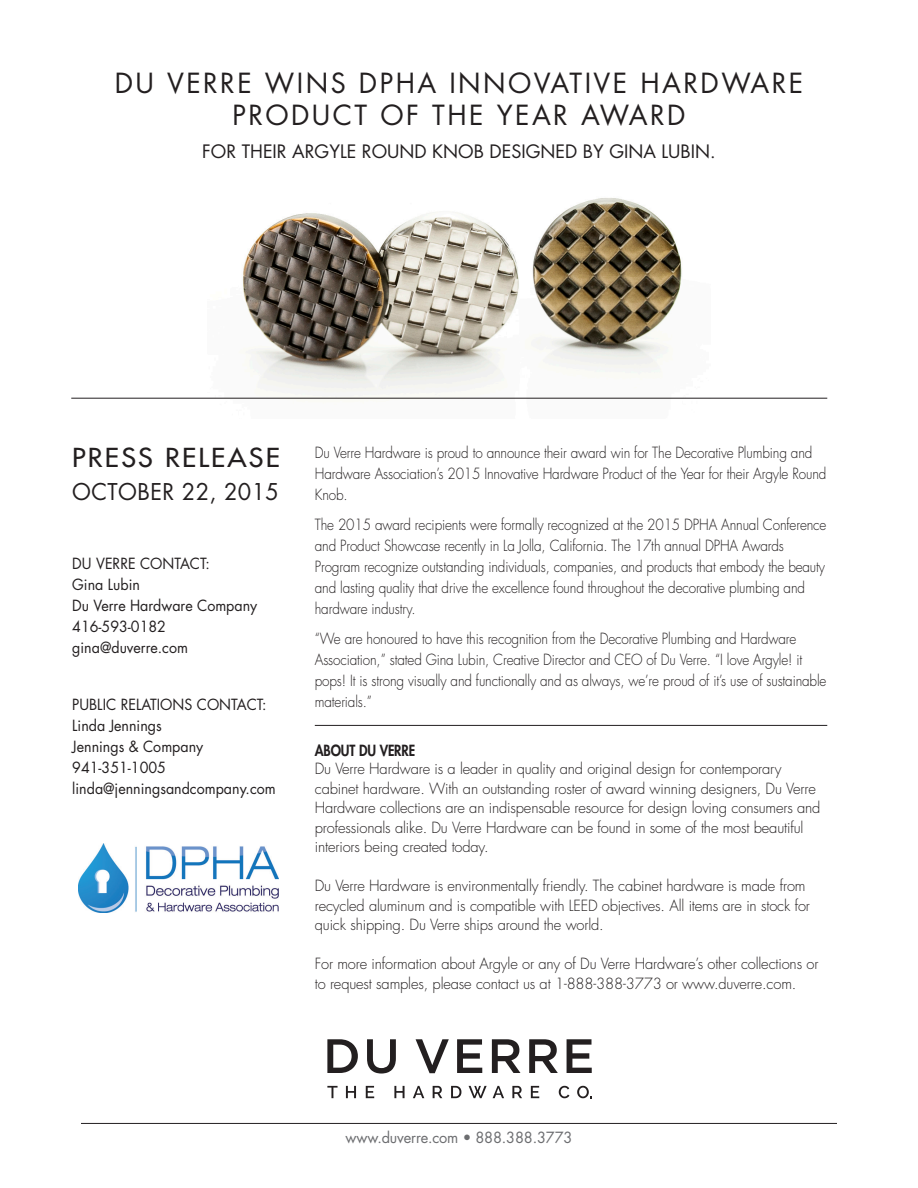
<style>
.page{position:relative;width:918px;height:1188px;background:#fff}
.page>*{position:absolute;margin:0;border:0;box-sizing:border-box;transform-origin:0 0}
.t1{font:27px/32.4px "Futura Std";letter-spacing:.09em;color:#231f20;text-align:center}
.t2{font:500 25.5px "Futura Std";letter-spacing:.08em;color:#231f20;scale:1.07 1}
.t3{font:22.5px "Futura Std";letter-spacing:.02em;color:#231f20}
.t4{font:18px "Futura Std";color:#231f20}
.t5{font:300 15px/21px "Futura Std";letter-spacing:-.01em;color:#231f20;scale:.9 1}
.t6{font:300 15px/19.5px "Futura Std";letter-spacing:-.01em;color:#231f20}
.t7{font:15px/21px "Futura Std";color:#231f20;scale:.95 1}
.t8{font:15px "Futura Std";letter-spacing:-.01em;color:#6c6d70}
.t9{font:800 15px "Futura Std";letter-spacing:-.01em;color:#231f20;scale:.88 1}
</style>
<div class="page">
<img style="left:207px;top:198px;width:504px;height:200px">
<hr style="left:71px;top:398px;width:756px;height:1px;background:#231f20">
<hr style="left:81px;top:1123px;width:756px;height:1px;background:#231f20">
<img style="left:79px;top:844px;width:199px;height:68px">
<hr style="left:315px;top:725px;width:512px;height:1px;background:#231f20">
<svg style="left:327px;top:1086px;width:11px;height:12px"></svg>
<svg style="left:346px;top:1086px;width:10px;height:12px"></svg>
<svg style="left:366px;top:1086px;width:8px;height:12px"></svg>
<svg style="left:394px;top:1086px;width:11px;height:12px"></svg>
<svg style="left:413px;top:1086px;width:11px;height:12px"></svg>
<svg style="left:433px;top:1086px;width:9px;height:12px"></svg>
<svg style="left:451px;top:1086px;width:10px;height:12px"></svg>
<svg style="left:469px;top:1086px;width:18px;height:12px"></svg>
<svg style="left:493px;top:1086px;width:11px;height:12px"></svg>
<svg style="left:512px;top:1086px;width:10px;height:12px"></svg>
<svg style="left:531px;top:1086px;width:8px;height:12px"></svg>
<svg style="left:559px;top:1086px;width:10px;height:12px"></svg>
<svg style="left:577px;top:1086px;width:15px;height:12px"></svg>
<svg style="left:327px;top:1039px;width:31px;height:34px"></svg>
<svg style="left:367px;top:1039px;width:29px;height:35px"></svg>
<svg style="left:416px;top:1039px;width:33px;height:34px"></svg>
<svg style="left:457px;top:1039px;width:25px;height:34px"></svg>
<svg style="left:492px;top:1039px;width:28px;height:34px"></svg>
<svg style="left:529px;top:1039px;width:29px;height:34px"></svg>
<svg style="left:567px;top:1039px;width:25px;height:34px"></svg>
<p class="t1" style="left:115px;top:67px;width:690px">DU VERRE WINS DPHA INNOVATIVE HARDWARE<br>PRODUCT OF THE YEAR AWARD</p>
<p class="t4" style="left:202px;top:140px;width:515px">FOR THEIR ARGYLE ROUND KNOB DESIGNED BY GINA LUBIN.</p>
<p class="t2" style="left:72px;top:441px;width:196px">PRESS RELEASE</p>
<p class="t3" style="left:72px;top:477px;width:208px">OCTOBER 22, 2015</p>
<p class="t7" style="left:72px;top:553px;width:146px">DU VERRE CONTACT:</p>
<p class="t7" style="left:72px;top:574px;width:196px">Gina Lubin<br>Du Verre Hardware Company</p>
<p class="t7" style="left:72px;top:616px;width:100px">416-593-0182</p>
<p class="t7" style="left:72px;top:637px;width:123px">gina@duverre.com</p>
<p class="t7" style="left:72px;top:694px;width:206px">PUBLIC RELATIONS CONTACT:</p>
<p class="t7" style="left:72px;top:715px;width:139px">Linda Jennings<br>Jennings &amp; Company</p>
<p class="t7" style="left:72px;top:757px;width:100px">941-351-1005</p>
<p class="t7" style="left:72px;top:778px;width:216px">linda@jenningsandcompany.com</p>
<p class="t5" style="left:315px;top:442px;width:570px">Du Verre Hardware is proud to announce their award win for The Decorative Plumbing and<br>Hardware Association’s 2015 Innovative Hardware Product of the Year for their Argyle Round<br>Knob.</p>
<p class="t5" style="left:315px;top:514px;width:570px">The 2015 award recipients were formally recognized at the 2015 DPHA Annual Conference and Product Showcase recently in La Jolla, California. The 17th annual DPHA Awards Program recognize outstanding individuals, companies, and products that embody the beauty and lasting quality that drive the excellence found throughout the decorative plumbing and hardware industry.</p>
<p class="t5" style="left:315px;top:628px;width:570px">“We are honoured to have this recognition from the Decorative Plumbing and Hardware Association,” stated Gina Lubin, Creative Director and CEO of Du Verre. “I love Argyle! it pops! It is strong visually and functionally and as always, we’re proud of it’s use of sustainable materials.”</p>
<p class="t9" style="left:315px;top:741px;width:116px">ABOUT DU VERRE</p>
<p class="t6" style="left:315px;top:760px;width:507px">Du Verre Hardware is a leader in quality and original design for contemporary cabinet hardware. With an outstanding roster of award winning designers, Du Verre Hardware collections are an indispensable resource for design loving consumers and professionals alike. Du Verre Hardware can be found in some of the most beautiful interiors being created today.</p>
<p class="t6" style="left:315px;top:877px;width:497px">Du Verre Hardware is environmentally friendly. The cabinet hardware is made from recycled aluminum and is compatible with LEED objectives. All items are in stock for quick shipping. Du Verre ships around the world.</p>
<p class="t6" style="left:315px;top:955px;width:505px">For more information about Argyle or any of Du Verre Hardware’s other collections or to request samples, please contact us at 1-888-388-3773 or www.duverre.com.</p>
<p class="t8" style="left:346px;top:1128px;width:228px">www.duverre.com • 888.388.3773</p>
</div>
